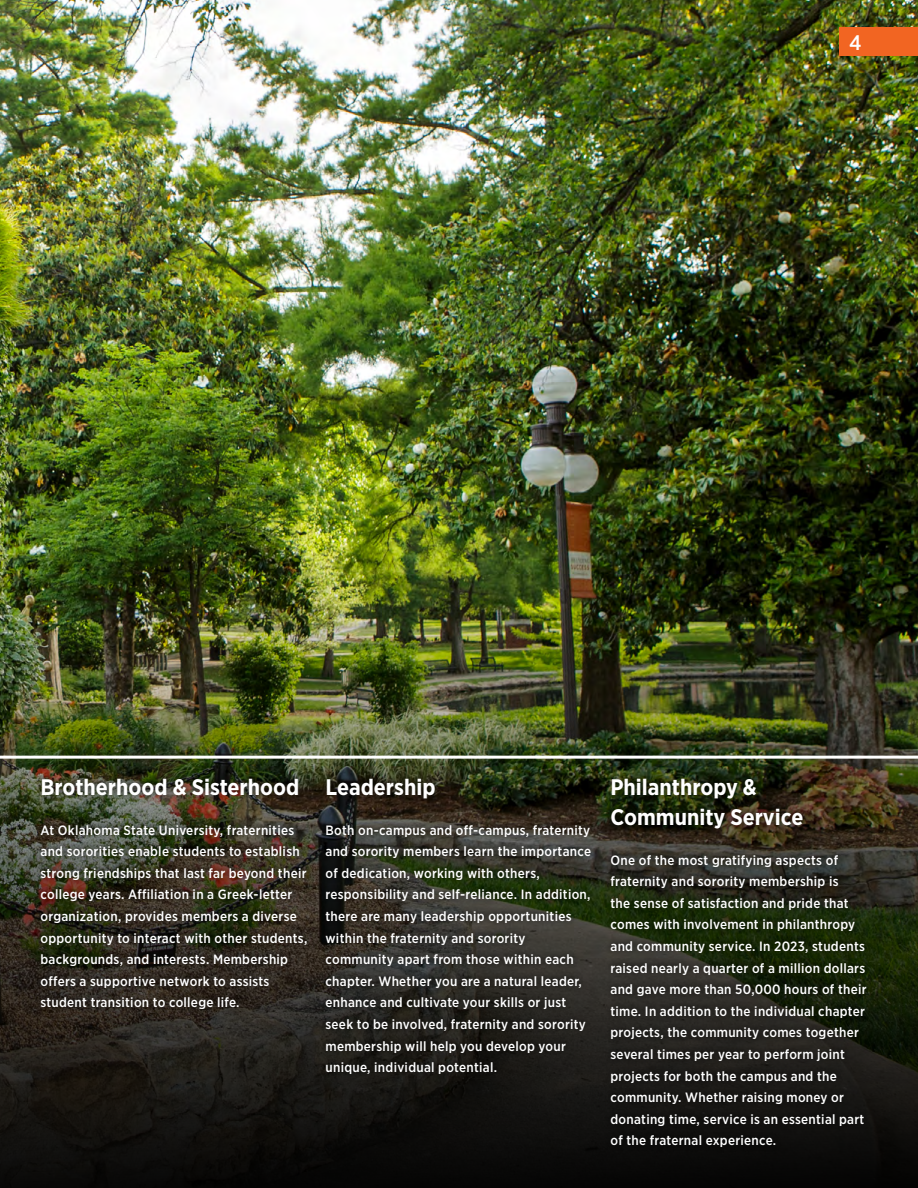
<style>
.page{position:relative;width:918px;height:1188px;background:#fff}
.page>*{position:absolute;margin:0;border:0;box-sizing:border-box;transform-origin:0 0}
.t1{font:700 22.5px/30px "Gotham Narrow";color:#fff}
.t2{font:500 21px "Gotham Narrow";color:#fff}
.t3{font:500 13.5px/21.6px "Gotham Narrow";letter-spacing:.02em;color:#fff}
</style>
<div class="page">
<img style="left:0;top:0;width:918px;height:524px">
<img style="left:0;top:524px;width:918px;height:664px">
<div style="left:34px;top:771px;width:839px;height:384px;background:#000;opacity:.75"></div>
<hr style="left:0;top:756px;width:918px;height:3px;background:#fff">
<div style="left:839px;top:27px;width:79px;height:28px;background:#f26522"></div>
<h2 class="t2" style="left:849px;top:29px;width:14px">4</h2>
<h1 class="t1" style="left:40px;top:772px;width:260px">Brotherhood &amp; Sisterhood</h1>
<p class="t3" style="left:40px;top:819px;width:268px">At Oklahoma State University, fraternities and sororities enable students to establish strong friendships that last far beyond their college years. Affiliation in a Greek-letter organization, provides members a diverse opportunity to interact with other students, backgrounds, and interests. Membership offers a supportive network to assists student transition to college life.</p>
<h1 class="t1" style="left:326px;top:772px;width:112px">Leadership</h1>
<p class="t3" style="left:326px;top:819px;width:267px">Both on-campus and off-campus, fraternity and sorority members learn the importance of dedication, working with others, responsibility and self-reliance. In addition, there are many leadership opportunities within the fraternity and sorority community apart from those within each chapter. Whether you are a natural leader, enhance and cultivate your skills or just seek to be involved, fraternity and sorority membership will help you develop your unique, individual potential.</p>
<h1 class="t1" style="left:610px;top:772px;width:194px">Philanthropy &amp;<br>Community Service</h1>
<p class="t3" style="left:610px;top:849px;width:258px">One of the most gratifying aspects of fraternity and sorority membership is<br>the sense of satisfaction and pride that comes with involvement in philanthropy and community service. In 2023, students raised nearly a quarter of a million dollars and gave more than 50,000 hours of their time. In addition to the individual chapter projects, the community comes together several times per year to perform joint projects for both the campus and the community. Whether raising money or donating time, service is an essential part of the fraternal experience.</p>
</div>
